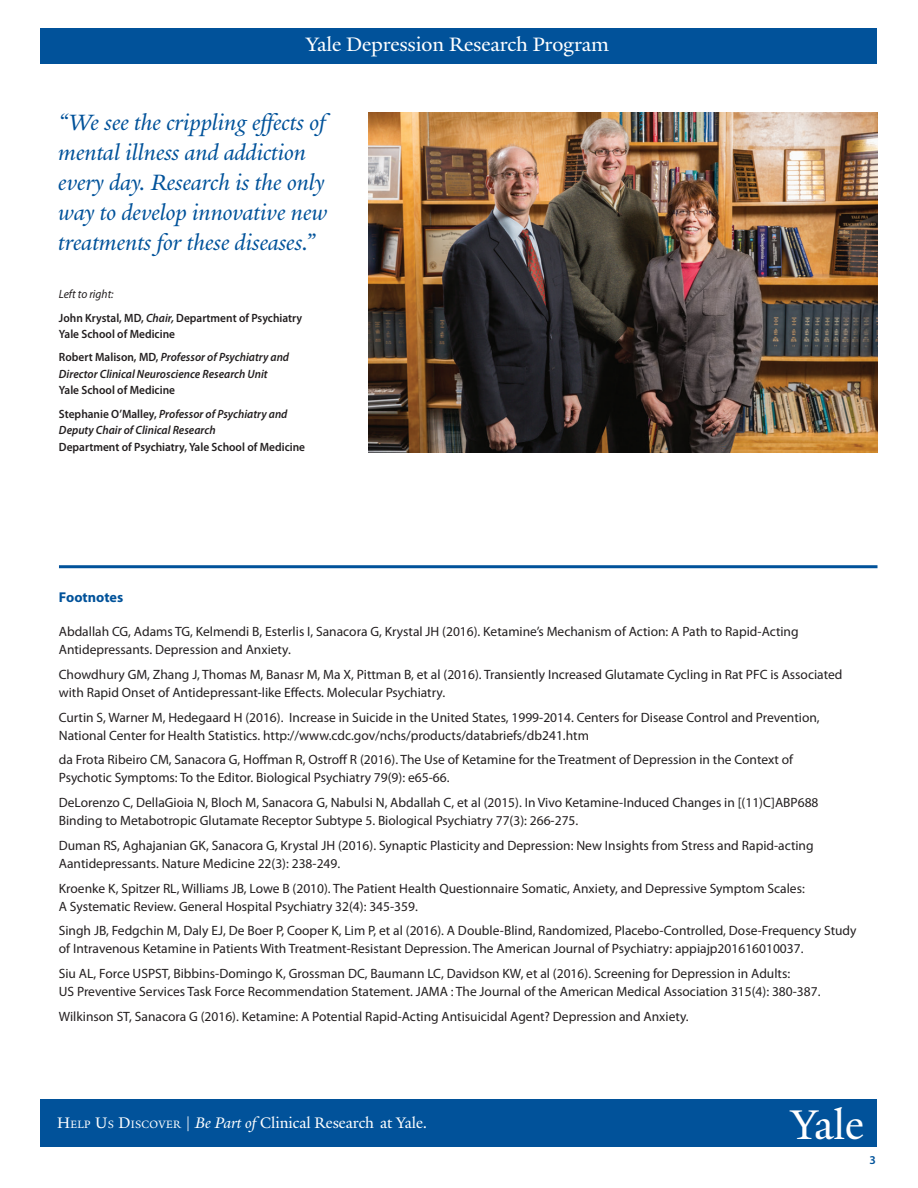
<style>
.page{position:relative;width:918px;height:1188px;background:#fff}
.page>*{position:absolute;margin:0;border:0;box-sizing:border-box;transform-origin:0 0}
.t1{font:45px "Yale Design";color:#fff}
.t2{font:italic 24px/30px "Yale Design";color:#01529a}
.t3{font:21px "Yale Design";letter-spacing:-.005em;color:#fff;scale:1.05 1}
.t4{font:16.5px "Yale Design";color:#fff}
.t5{font:700 14.25px "Myriad Pro";color:#01529a}
.t6{font:13.5px/18px "Myriad Pro";color:#231f20}
.t7{font:600 12px/16.5px "Myriad Pro";color:#231f20;scale:.95 1}
.t8{font:italic 600 12px/16.5px "Myriad Pro";color:#231f20;scale:.95 1}
.t9{font:italic 12px "Myriad Pro";color:#231f20;scale:.95 1}
.t10{font:600 12px "Myriad Pro";color:#01529a}
.s1{font-style:italic}
.s2{font-style:normal}
.s3{font-style:inherit}
.s4{font-size:11.55px}
</style>
<div class="page">
<div style="left:40px;top:1099px;width:838px;height:48px;background:#01529a"></div>
<div style="left:40px;top:29px;width:838px;height:35px;background:#01529a"></div>
<img style="left:368px;top:113px;width:510px;height:340px">
<hr style="left:59px;top:565px;width:818px;height:3px;background:#01529a">
<p class="t3" style="left:306px;top:32px;width:290px">Yale Depression Research Program</p>
<p class="t2" style="left:58px;top:107px;width:270px">“We see the crippling effects of mental illness and addiction every day. Research is the only way to develop innovative new treatments for these diseases.”</p>
<p class="t9" style="left:59px;top:287px;width:59px">Left to right:</p>
<p class="t7" style="left:59px;top:309px;width:258px">John Krystal, MD, <span class="s1">Chair,</span> Department of Psychiatry<br>Yale School of Medicine</p>
<p class="t8" style="left:59px;top:349px;width:244px"><span class="s2">Robert Malison, MD,</span> Professor of Psychiatry and<br>Director Clinical Neuroscience Research Unit<br><span class="s2">Yale School of Medicine</span></p>
<p class="t7" style="left:59px;top:405px;width:261px">Stephanie O’Malley, <span class="s1">Professor of Psychiatry and<br>Deputy Chair of Clinical Research<br></span>Department of Psychiatry, Yale School of Medicine</p>
<p class="t5" style="left:59px;top:588px;width:66px">Footnotes</p>
<p class="t6" style="left:59px;top:622px;width:741px">Abdallah CG, Adams TG, Kelmendi B, Esterlis I, Sanacora G, Krystal JH (2016). Ketamine’s Mechanism of Action: A Path to Rapid-Acting<br>Antidepressants. Depression and Anxiety.</p>
<p class="t6" style="left:59px;top:665px;width:785px">Chowdhury GM, Zhang J, Thomas M, Banasr M, Ma X, Pittman B, et al (2016). Transiently Increased Glutamate Cycling in Rat PFC is Associated with Rapid Onset of Antidepressant-like Effects. Molecular Psychiatry.</p>
<p class="t6" style="left:59px;top:708px;width:762px">Curtin S, Warner M, Hedegaard H (2016). Increase in Suicide in the United States, 1999-2014. Centers for Disease Control and Prevention,<br>National Center for Health Statistics. http://www.cdc.gov/nchs/products/databriefs/db241.htm</p>
<p class="t6" style="left:59px;top:751px;width:736px">da Frota Ribeiro CM, Sanacora G, Hoffman R, Ostroff R (2016). The Use of Ketamine for the Treatment of Depression in the Context of<br>Psychotic Symptoms: To the Editor. Biological Psychiatry 79(9): e65-66.</p>
<p class="t6" style="left:59px;top:793px;width:761px">DeLorenzo C, DellaGioia N, Bloch M, Sanacora G, Nabulsi N, Abdallah C, et al (2015). In Vivo Ketamine-Induced Changes in [(11)C]ABP688<br>Binding to Metabotropic Glutamate Receptor Subtype 5. Biological Psychiatry 77(3): 266-275.</p>
<p class="t6" style="left:59px;top:836px;width:756px">Duman RS, Aghajanian GK, Sanacora G, Krystal JH (2016). Synaptic Plasticity and Depression: New Insights from Stress and Rapid-acting<br>Aantidepressants. Nature Medicine 22(3): 238-249.</p>
<p class="t6" style="left:59px;top:879px;width:748px">Kroenke K, Spitzer RL, Williams JB, Lowe B (2010). The Patient Health Questionnaire Somatic, Anxiety, and Depressive Symptom Scales:<br>A Systematic Review. General Hospital Psychiatry 32(4): 345-359.</p>
<p class="t6" style="left:59px;top:922px;width:799px">Singh JB, Fedgchin M, Daly EJ, De Boer P, Cooper K, Lim P, et al (2016). A Double-Blind, Randomized, Placebo-Controlled, Dose-Frequency Study of Intravenous Ketamine in Patients With Treatment-Resistant Depression. The American Journal of Psychiatry: appiajp201616010037.</p>
<p class="t6" style="left:59px;top:964px;width:763px">Siu AL, Force USPST, Bibbins-Domingo K, Grossman DC, Baumann LC, Davidson KW, et al (2016). Screening for Depression in Adults:<br>US Preventive Services Task Force Recommendation Statement. JAMA : The Journal of the American Medical Association 315(4): 380-387.</p>
<p class="t6" style="left:59px;top:1007px;width:631px">Wilkinson ST, Sanacora G (2016). Ketamine: A Potential Rapid-Acting Antisuicidal Agent? Depression and Anxiety.</p>
<p class="t4" style="left:57px;top:1113px;width:372px"><span class="s3">H</span><span class="s4">ELP</span> <span class="s3">U</span><span class="s4">S</span> <span class="s3">D</span><span class="s4">ISCOVER</span> <span class="s3">|</span> <span class="s1">Be Part of</span> Clinical Research at Yale.</p>
<p class="t1" style="left:791px;top:1098px;width:75px">Yale</p>
<p class="t10" style="left:870px;top:1152px;width:8px">3</p>
</div>
